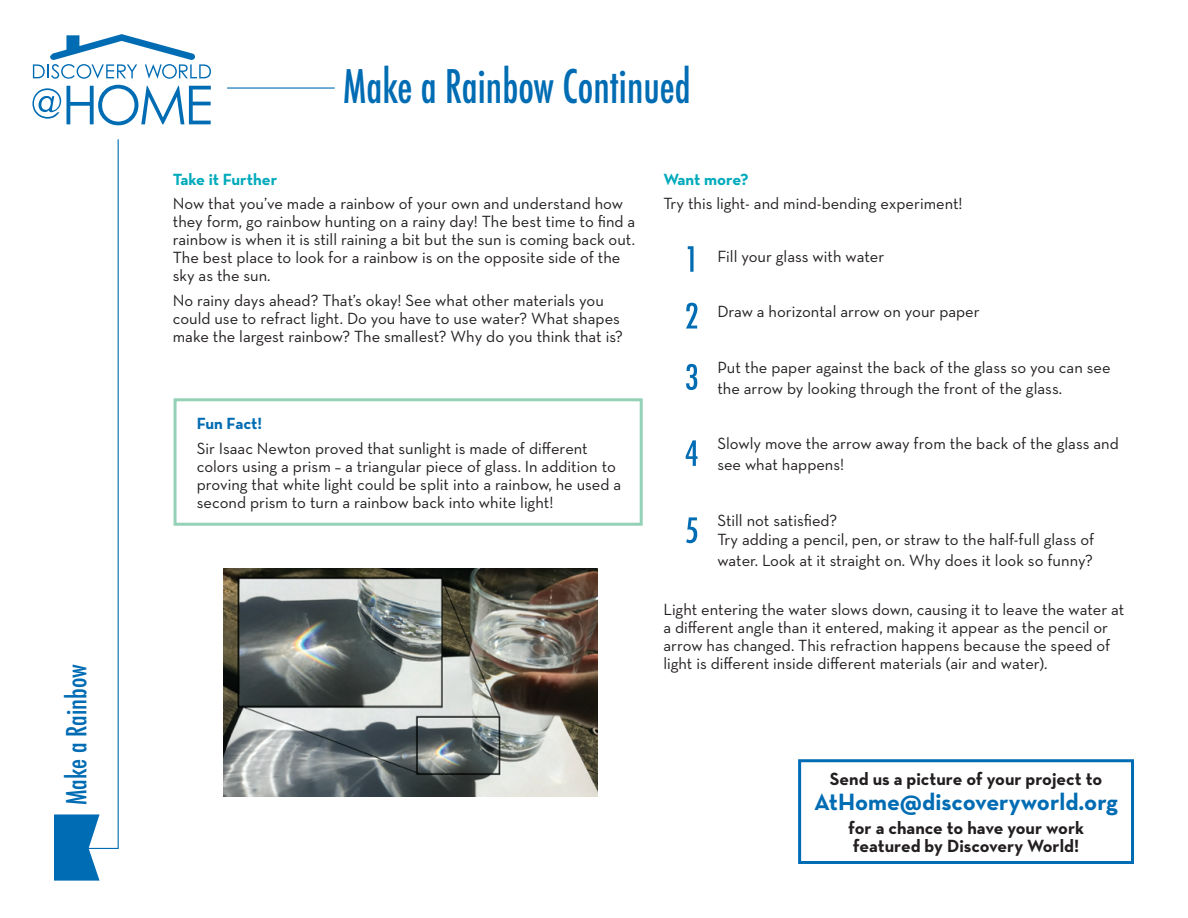
<style>
.page{position:relative;width:1188px;height:918px;background:#fff}
.page>*{position:absolute;margin:0;border:0;box-sizing:border-box;transform-origin:0 0}
.t1{font:500 condensed 45px "Futura";color:#006cb3;scale:.9 1}
.t2{font:500 condensed 27px "Futura";color:#006cb3}
.t3{font:700 24px "Neutraface Text";color:#006cb3}
.t4{font:700 18px/18px "Neutraface Text";color:#231f20}
.t5{font:16.5px/18px "Neutraface Text";color:#231f20}
.t6{font:700 16.5px "Neutraface Text";color:#00aabc}
.t7{font:700 16.5px "Neutraface Text";color:#006cb3}
</style>
<div class="page">
<hr style="left:227px;top:87px;width:108px;height:2px;background:#006cb3">
<div style="left:798px;top:759px;width:336px;height:105px;border:3px solid #006cb3"></div>
<svg style="left:54px;top:139px;width:65px;height:742px"></svg>
<svg style="left:33px;top:34px;width:178px;height:45px"></svg>
<svg style="left:32px;top:88px;width:29px;height:31px"></svg>
<svg style="left:67px;top:85px;width:144px;height:40px"></svg>
<img style="left:224px;top:568px;width:373px;height:229px">
<div style="left:174px;top:398px;width:469px;height:128px;border:3px solid #95d1b6"></div>
<svg style="left:686px;top:517px;width:11px;height:26px"></svg>
<svg style="left:686px;top:440px;width:12px;height:26px"></svg>
<svg style="left:686px;top:364px;width:11px;height:26px"></svg>
<svg style="left:686px;top:303px;width:11px;height:26px"></svg>
<svg style="left:688px;top:246px;width:6px;height:26px"></svg>
<h2 class="t2" style="left:59px;top:805px;width:142px;rotate:-90deg">Make a Rainbow</h2>
<h1 class="t1" style="left:343px;top:58px;width:388px">Make a Rainbow Continued</h1>
<p class="t6" style="left:173px;top:168px;width:106px">Take it Further</p>
<p class="t5" style="left:173px;top:194px;width:464px">Now that you’ve made a rainbow of your own and understand how they form, go rainbow hunting on a rainy day! The best time to find a rainbow is when it is still raining a bit but the sun is coming back out.<br>The best place to look for a rainbow is on the opposite side of the sky as the sun.</p>
<p class="t5" style="left:173px;top:291px;width:452px">No rainy days ahead? That’s okay! See what other materials you could use to refract light. Do you have to use water? What shapes make the largest rainbow? The smallest? Why do you think that is?</p>
<p class="t7" style="left:197px;top:413px;width:67px">Fun Fact!</p>
<p class="t5" style="left:197px;top:439px;width:426px">Sir Isaac Newton proved that sunlight is made of different colors using a prism – a triangular piece of glass. In addition to proving that white light could be split into a rainbow, he used a second prism to turn a rainbow back into white light!</p>
<p class="t6" style="left:663px;top:168px;width:87px">Want more?</p>
<p class="t5" style="left:663px;top:195px;width:301px">Try this light- and mind-bending experiment!</p>
<p class="t5" style="left:717px;top:247px;width:168px">Fill your glass with water</p>
<p class="t5" style="left:717px;top:303px;width:264px">Draw a horizontal arrow on your paper</p>
<p class="t5" style="left:717px;top:357px;width:395px;line-height:21px">Put the paper against the back of the glass so you can see the arrow by looking through the front of the glass.</p>
<p class="t5" style="left:717px;top:433px;width:403px;line-height:21px">Slowly move the arrow away from the back of the glass and see what happens!</p>
<p class="t5" style="left:717px;top:511px;width:379px;line-height:18.8px">Still not satisfied?<br>Try adding a pencil, pen, or straw to the half-full glass of</p>
<p class="t5" style="left:717px;top:551px;width:377px">water. Look at it straight on. Why does it look so funny?</p>
<p class="t5" style="left:663px;top:600px;width:463px">Light entering the water slows down, causing it to leave the water at a different angle than it entered, making it appear as the pencil or arrow has changed. This refraction happens because the speed of light is different inside different materials (air and water).</p>
<p class="t4" style="left:830px;top:770px;width:274px">Send us a picture of your project to</p>
<h3 class="t3" style="left:814px;top:786px;width:305px">AtHome@discoveryworld.org</h3>
<p class="t4" style="left:848px;top:819px;width:237px">for a chance to have your work featured by Discovery World!</p>
</div>
